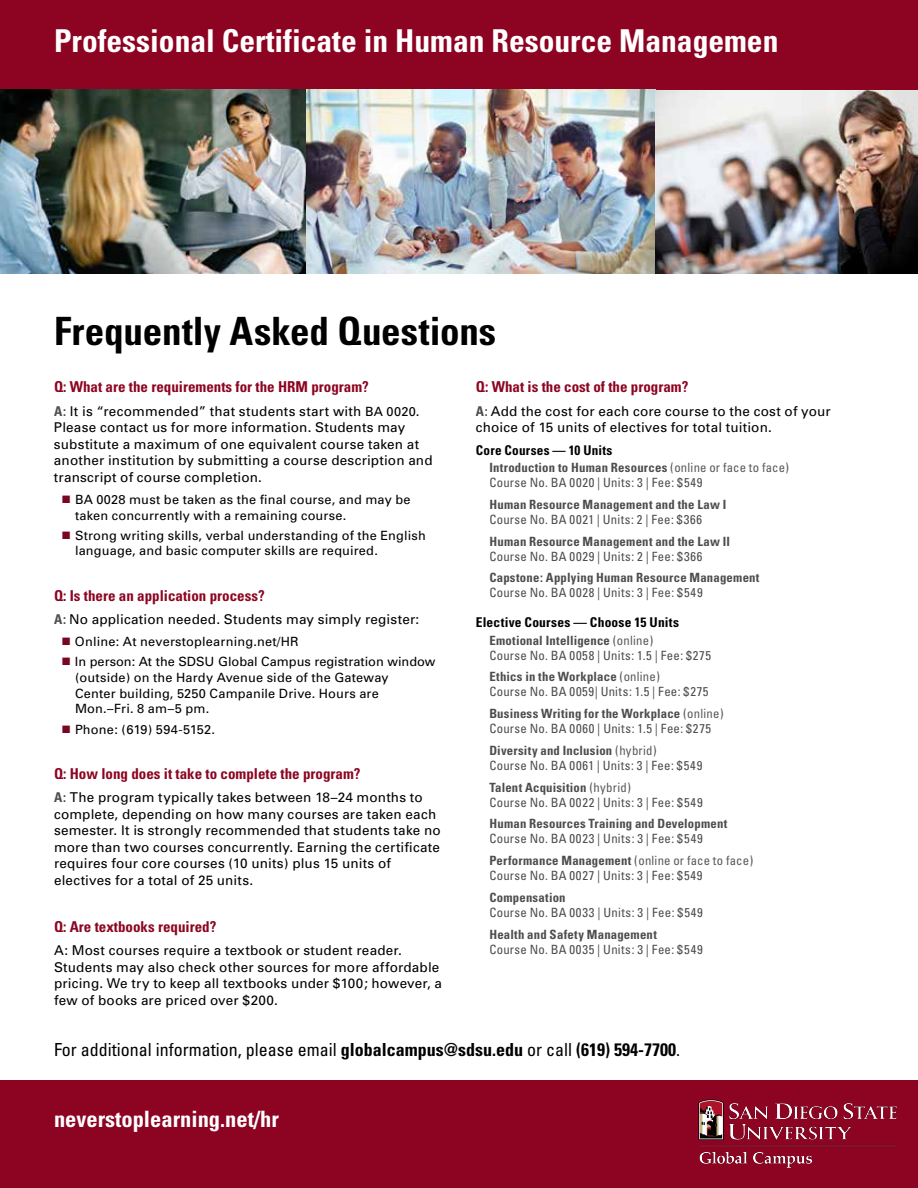
<style>
.page{position:relative;width:918px;height:1188px;background:#fff}
.page>*{position:absolute;margin:0;border:0;box-sizing:border-box;transform-origin:0 0}
.t1{font:700 condensed 39px "Univers";color:#000}
.t2{font:700 condensed 31.5px "Univers";color:#fff}
.t3{font:700 condensed 22.5px "Univers";color:#fff}
.t4{font:condensed 18px "Univers";color:#000}
.t5{font:700 condensed 15px "Univers";color:#8c0521}
.t6{font:13.5px/16.5px "Univers";letter-spacing:.015em;color:#000}
.t7{font:700 condensed 13.5px "Univers";letter-spacing:.02em;color:#000}
.t8{font:condensed 12.75px/15px "Univers";letter-spacing:.03em;color:#4d4d4f}
.t9{font:12.75px/15.9px "Univers";letter-spacing:.015em;color:#000}
.t10{font:700 condensed 12.75px "Univers";letter-spacing:.015em;color:#4d4d4f}
.s1{font-weight:700;font-stretch:condensed;color:#4d4d4f}
.s2{font-size:12.75px}
.s3{color:#780521}
.s4{font-weight:700}
.s5{color:#58595b}
</style>
<div class="page">
<div style="left:0;top:0;width:918px;height:89px;background:#8d0322"></div>
<div style="left:0;top:1080px;width:918px;height:108px;background:#8d0322"></div>
<img style="left:0;top:89px;width:918px;height:185px">
<img style="left:698px;top:1099px;width:199px;height:69px">
<h2 class="t2" style="left:54px;top:22px;width:726px">Professional Certificate in Human Resource Managemen</h2>
<h1 class="t1" style="left:54px;top:307px;width:444px">Frequently Asked Questions</h1>
<p class="t5" style="left:54px;top:378px;width:316px">Q: What are the requirements for the HRM program?</p>
<p class="t6" style="left:54px;top:403px;width:380px"><span class="s1">A:</span> It is “recommended” that students start with <span class="s2">BA 0020</span>.<br>Please contact us for more information. Students may substitute a maximum of one equivalent course taken at another institution by submitting a course description and transcript of course completion.</p>
<p class="t9" style="left:75px;top:492px;width:337px;text-indent:-14px"><span class="s3">■</span> BA 0028 must be taken as the final course, and may be taken concurrently with a remaining course.</p>
<p class="t9" style="left:75px;top:527px;width:352px;text-indent:-14px"><span class="s3">■</span> Strong writing skills, verbal understanding of the English language, and basic computer skills are required.</p>
<p class="t5" style="left:54px;top:586px;width:212px">Q: Is there an application process?</p>
<p class="t6" style="left:54px;top:611px;width:367px"><span class="s1">A:</span> No application needed. Students may simply register:</p>
<p class="t9" style="left:62px;top:633px;width:239px"><span class="s3">■</span> Online: At neverstoplearning.net/HR</p>
<p class="t9" style="left:75px;top:653px;width:362px;text-indent:-14px"><span class="s3">■</span> In person: At the SDSU Global Campus registration window (outside) on the Hardy Avenue side of the Gateway<br>Center building, 5250 Campanile Drive. Hours are Mon.–Fri. 8 am–5 pm.</p>
<p class="t9" style="left:62px;top:721px;width:155px"><span class="s3">■</span> Phone: (619) 594-5152.</p>
<p class="t5" style="left:54px;top:764px;width:308px">Q: How long does it take to complete the program?</p>
<p class="t6" style="left:54px;top:789px;width:388px"><span class="s1">A:</span> The program typically takes between 18–24 months to complete, depending on how many courses are taken each semester. It is strongly recommended that students take no more than two courses concurrently. Earning the certificate requires four core courses (10 units) plus 15 units of electives for a total of 25 units.</p>
<p class="t5" style="left:54px;top:918px;width:164px">Q: Are textbooks required?</p>
<p class="t6" style="left:54px;top:942px;width:390px">A: Most courses require a textbook or student reader.<br>Students may also check other sources for more affordable pricing. We try to keep all textbooks under $100; however, a few of books are priced over $200.</p>
<p class="t5" style="left:476px;top:378px;width:214px">Q: What is the cost of the program?</p>
<p class="t6" style="left:476px;top:403px;width:356px"><span class="s1">A:</span> Add the cost for each core course to the cost of your choice of 15 units of electives for total tuition.</p>
<p class="t7" style="left:476px;top:442px;width:138px">Core Courses — 10 Units</p>
<p class="t8" style="left:489px;top:460px;width:301px"><span class="s4">Introduction to Human Resources</span> <span class="s5">(online or face to face)<br></span>Course No. BA 0020 | Units: 3 | Fee: $549</p>
<p class="t10" style="left:489px;top:497px;width:239px">Human Resource Management and the Law I</p>
<p class="t8" style="left:489px;top:512px;width:214px">Course No. BA 0021 | Units: 2 | Fee: $366</p>
<p class="t10" style="left:489px;top:533px;width:242px">Human Resource Management and the Law II</p>
<p class="t8" style="left:489px;top:548px;width:215px">Course No. BA 0029 | Units: 2 | Fee: $366</p>
<p class="t10" style="left:489px;top:570px;width:272px">Capstone: Applying Human Resource Management</p>
<p class="t8" style="left:489px;top:585px;width:215px">Course No. BA 0028 | Units: 3 | Fee: $549</p>
<p class="t7" style="left:476px;top:614px;width:205px">Elective Courses — Choose 15 Units</p>
<p class="t8" style="left:489px;top:632px;width:223px"><span class="s4">Emotional Intelligence</span> <span class="s5">(online)<br></span>Course No. BA 0058 | Units: 1.5 | Fee: $275</p>
<p class="t8" style="left:489px;top:669px;width:221px"><span class="s4">Ethics in the Workplace</span> <span class="s5">(online)<br></span>Course No. BA 0059| Units: 1.5 | Fee: $275</p>
<p class="t8" style="left:489px;top:706px;width:236px"><span class="s4">Business Writing for the Workplace</span> <span class="s5">(online)<br></span>Course No. BA 0060 | Units: 1.5 | Fee: $275</p>
<p class="t8" style="left:489px;top:743px;width:215px"><span class="s4">Diversity and Inclusion</span> <span class="s5">(hybrid)<br></span>Course No. BA 0061 | Units: 3 | Fee: $549</p>
<p class="t8" style="left:489px;top:779px;width:215px"><span class="s4">Talent Acquisition</span> <span class="s5">(hybrid)<br></span>Course No. BA 0022 | Units: 3 | Fee: $549</p>
<p class="t10" style="left:489px;top:816px;width:240px">Human Resources Training and Development</p>
<p class="t8" style="left:489px;top:828px;width:265px;line-height:21.8px">Course No. BA 0023 | Units: 3 | Fee: $549<br><span class="s4">Performance Management</span> <span class="s5">(online or face to face)</span></p>
<p class="t8" style="left:489px;top:868px;width:215px">Course No. BA 0027 | Units: 3 | Fee: $549</p>
<p class="t10" style="left:489px;top:889px;width:78px">Compensation</p>
<p class="t8" style="left:489px;top:905px;width:215px">Course No. BA 0033 | Units: 3 | Fee: $549</p>
<p class="t10" style="left:489px;top:926px;width:169px">Health and Safety Management</p>
<p class="t8" style="left:489px;top:941px;width:215px">Course No. BA 0035 | Units: 3 | Fee: $549</p>
<h3 class="t4" style="left:54px;top:1038px;width:628px">For additional information, please email <span class="s4">globalcampus@sdsu.edu</span> or call <span class="s4">(619) 594-7700</span>.</h3>
<h3 class="t3" style="left:54px;top:1105px;width:226px">neverstoplearning.net/hr</h3>
</div>
